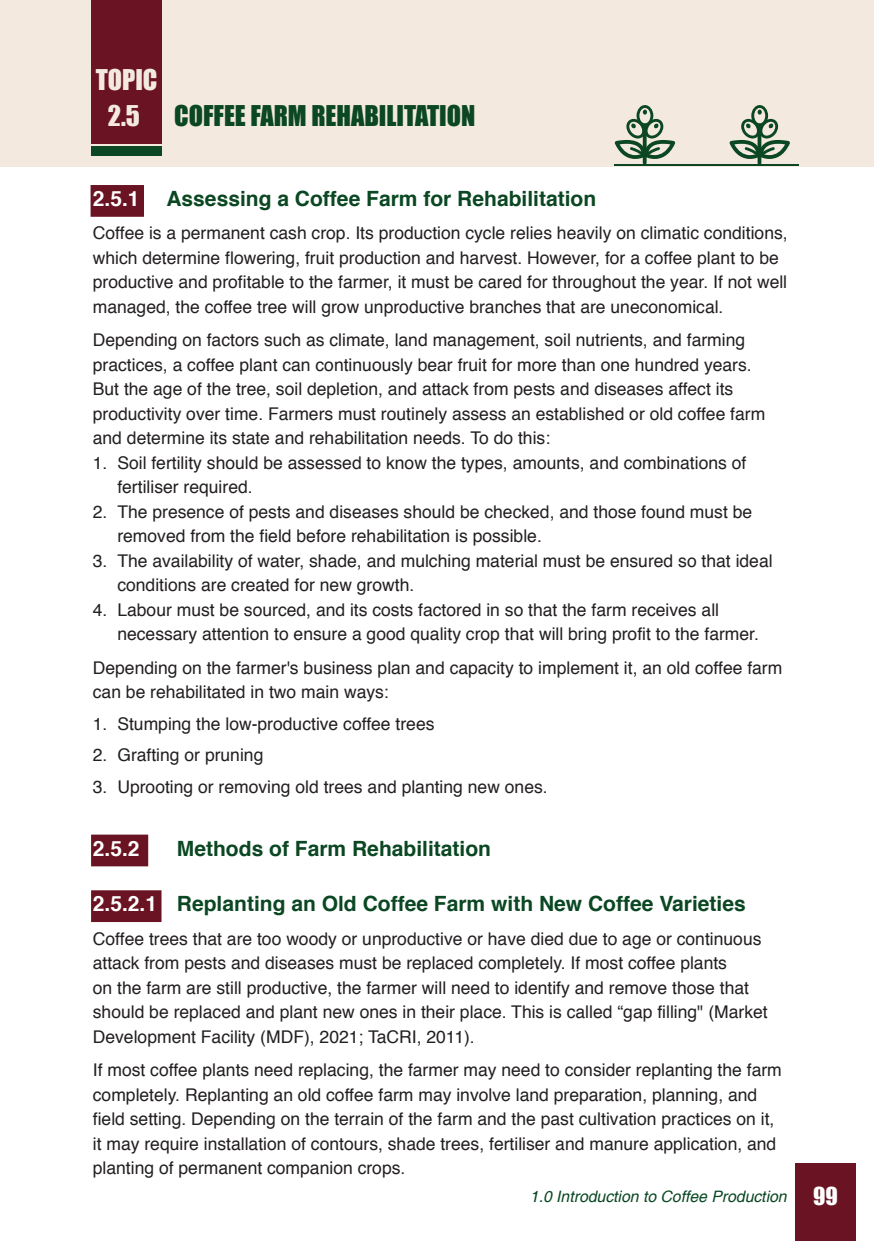
<style>
.page{position:relative;width:874px;height:1241px;background:#fff}
.page>*{position:absolute;margin:0;border:0;box-sizing:border-box;transform-origin:0 0}
.t1{font:26.25px "Impact";color:#0a4722}
.t2{font:26.25px "Impact";color:#f3e9df}
.t3{font:700 21px "Helvetica";color:#0a4722}
.t4{font:700 21px "Helvetica";color:#fff}
.t5{font:17.5px/24.5px "Helvetica";color:#231f20}
.t6{font:italic 15.75px "Helvetica";color:#0a4722}
.s1{color:#fff}
.s2{font-family:"Impact";font-style:normal;font-size:22.75px;color:#fff}
</style>
<div class="page">
<div style="left:794px;top:1162px;width:61px;height:78px;background:#6a1322"></div>
<div style="left:91px;top:890px;width:70px;height:31px;background:#6a1322;border:2px solid #6a1322"></div>
<div style="left:91px;top:834px;width:57px;height:32px;background:#6a1322;border:2px solid #6a1322"></div>
<div style="left:90px;top:185px;width:54px;height:32px;background:#6a1322;border:2px solid #6a1322"></div>
<div style="left:0;top:0;width:873px;height:166px;background:#f3e9df"></div>
<div style="left:91px;top:0;width:71px;height:143px;background:#6a1322"></div>
<div style="left:91px;top:146px;width:71px;height:10px;background:#0a4722"></div>
<hr style="left:614px;top:164px;width:184px;height:1px;background:#0a4722">
<svg style="left:642px;top:123px;width:4px;height:42px"></svg>
<svg style="left:614px;top:105px;width:60px;height:54px"></svg>
<svg style="left:757px;top:123px;width:4px;height:42px"></svg>
<svg style="left:729px;top:105px;width:60px;height:54px"></svg>
<h1 class="t2" style="left:96px;top:59px;width:63px">TOPIC</h1>
<h1 class="t2" style="left:108px;top:95px;width:34px">2.5</h1>
<h1 class="t1" style="left:174px;top:95px;width:302px">COFFEE FARM REHABILITATION</h1>
<p class="t4" style="left:93px;top:182px;width:48px">2.5.1</p>
<p class="t3" style="left:166px;top:182px;width:431px">Assessing a Coffee Farm for Rehabilitation</p>
<p class="t5" style="left:93px;top:221px;width:696px">Coffee is a permanent cash crop. Its production cycle relies heavily on climatic conditions, which determine flowering, fruit production and harvest. However, for a coffee plant to be productive and profitable to the farmer, it must be cared for throughout the year. If not well managed, the coffee tree will grow unproductive branches that are uneconomical.</p>
<p class="t5" style="left:93px;top:328px;width:673px">Depending on factors such as climate, land management, soil nutrients, and farming practices, a coffee plant can continuously bear fruit for more than one hundred years.<br>But the age of the tree, soil depletion, and attack from pests and diseases affect its productivity over time. Farmers must routinely assess an established or old coffee farm and determine its state and rehabilitation needs. To do this:</p>
<p class="t5" style="left:117px;top:451px;width:630px;text-indent:-24px">1. Soil fertility should be assessed to know the types, amounts, and combinations of fertiliser required.</p>
<p class="t5" style="left:117px;top:500px;width:636px;text-indent:-24px">2. The presence of pests and diseases should be checked, and those found must be removed from the field before rehabilitation is possible.</p>
<p class="t5" style="left:117px;top:549px;width:656px;text-indent:-24px">3. The availability of water, shade, and mulching material must be ensured so that ideal conditions are created for new growth.</p>
<p class="t5" style="left:117px;top:598px;width:643px;text-indent:-24px">4. Labour must be sourced, and its costs factored in so that the farm receives all necessary attention to ensure a good quality crop that will bring profit to the farmer.</p>
<p class="t5" style="left:93px;top:655px;width:690px">Depending on the farmer's business plan and capacity to implement it, an old coffee farm can be rehabilitated in two main ways:</p>
<p class="t5" style="left:93px;top:711px;width:343px">1. Stumping the low-productive coffee trees</p>
<p class="t5" style="left:93px;top:743px;width:172px">2. Grafting or pruning</p>
<p class="t5" style="left:93px;top:774px;width:456px">3. Uprooting or removing old trees and planting new ones.</p>
<p class="t4" style="left:93px;top:832px;width:48px">2.5.2</p>
<p class="t3" style="left:177px;top:832px;width:315px">Methods of Farm Rehabilitation</p>
<p class="t3" style="left:93px;top:886px;width:654px"><span class="s1">2.5.2.1</span> Replanting an Old Coffee Farm with New Coffee Varieties</p>
<p class="t5" style="left:93px;top:926px;width:676px">Coffee trees that are too woody or unproductive or have died due to age or continuous attack from pests and diseases must be replaced completely. If most coffee plants<br>on the farm are still productive, the farmer will need to identify and remove those that should be replaced and plant new ones in their place. This is called “gap filling" (Market Development Facility (MDF), 2021; TaCRI, 2011).</p>
<p class="t5" style="left:93px;top:1057px;width:690px">If most coffee plants need replacing, the farmer may need to consider replanting the farm completely. Replanting an old coffee farm may involve land preparation, planning, and field setting. Depending on the terrain of the farm and the past cultivation practices on it, it may require installation of contours, shade trees, fertiliser and manure application, and planting of permanent companion crops.</p>
<p class="t6" style="left:529px;top:1187px;width:309px">1.0 Introduction to Coffee Production <span class="s2">99</span></p>
</div>
